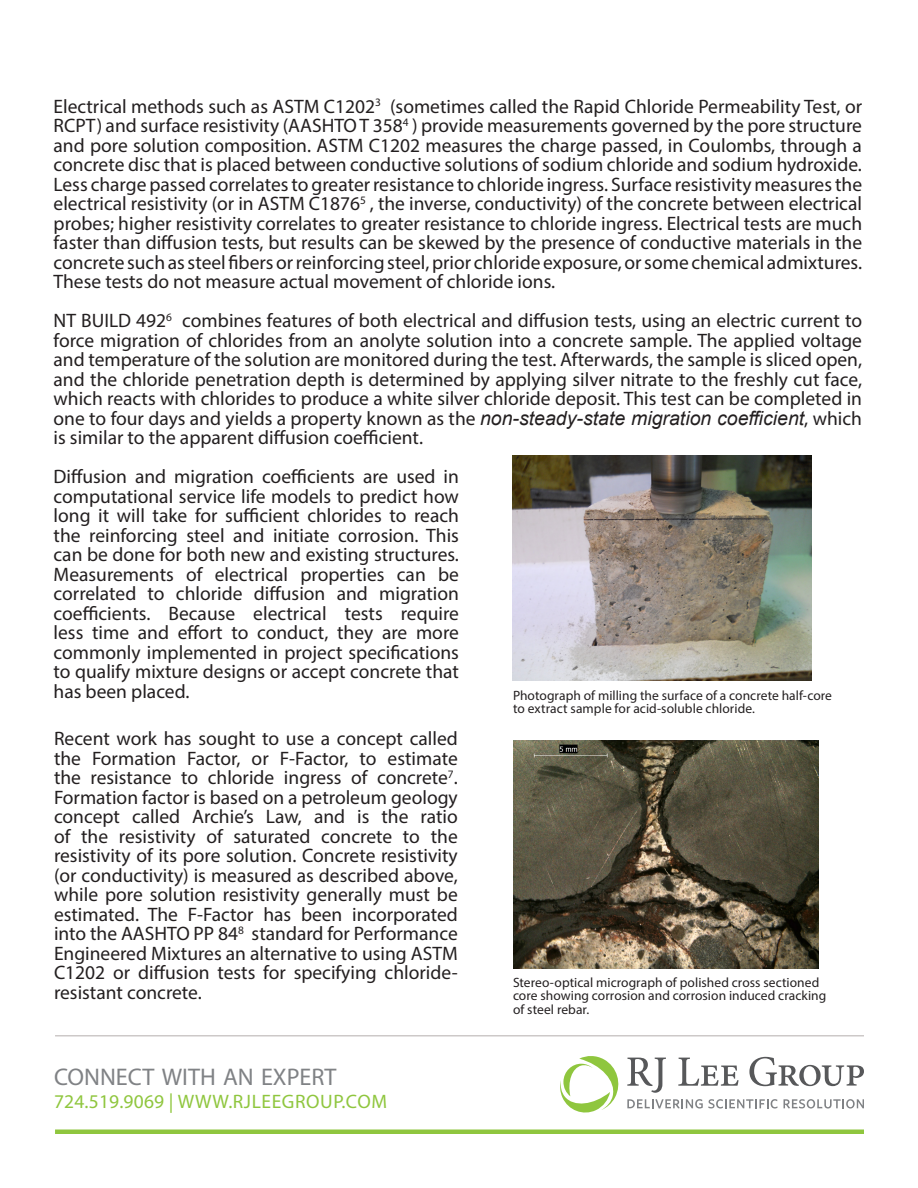
<style>
.page{position:relative;width:918px;height:1188px;background:#fff}
.page>*{position:absolute;margin:0;border:0;box-sizing:border-box;transform-origin:0 0}
.t1{font:24.15px "Myriad Pro";color:#808285}
.paragraph{font:19.5px/19.5px "Myriad Pro";color:#231f20;text-align:justify}
.t2{font:19.5px "Myriad Pro";letter-spacing:.03em;color:#8fc63e}
.List_bullets{font:13.5px/13.5px "Myriad Pro";letter-spacing:.005em;color:#231f20}
.s1{font-family:"Arial";font-style:italic}
</style>
<div class="page">
<hr style="left:55px;top:1035px;width:809px;height:1px;background:#cdc9c8">
<hr style="left:55px;top:1130px;width:809px;height:4px;background:#8fc63e">
<svg style="left:560px;top:1056px;width:304px;height:57px"></svg>
<img style="left:512px;top:456px;width:300px;height:224px">
<img style="left:513px;top:740px;width:305px;height:229px">
<p class="paragraph" style="left:54px;top:96px;width:810px">Electrical methods such as ASTM C1202<sup>3</sup> (sometimes called the Rapid Chloride Permeability Test, or RCPT) and surface resistivity (AASHTO T 358<sup>4</sup> ) provide measurements governed by the pore structure and pore solution composition. ASTM C1202 measures the charge passed, in Coulombs, through a concrete disc that is placed between conductive solutions of sodium chloride and sodium hydroxide.<br>Less charge passed correlates to greater resistance to chloride ingress. Surface resistivity measures the electrical resistivity (or in ASTM C1876<sup>5</sup> , the inverse, conductivity) of the concrete between electrical probes; higher resistivity correlates to greater resistance to chloride ingress. Electrical tests are much faster than diffusion tests, but results can be skewed by the presence of conductive materials in the concrete such as steel fibers or reinforcing steel, prior chloride exposure, or some chemical admixtures.<br>These tests do not measure actual movement of chloride ions.</p>
<p class="paragraph" style="left:54px;top:311px;width:810px">NT BUILD 492<sup>6</sup> combines features of both electrical and diffusion tests, using an electric current to force migration of chlorides from an anolyte solution into a concrete sample. The applied voltage and temperature of the solution are monitored during the test. Afterwards, the sample is sliced open, and the chloride penetration depth is determined by applying silver nitrate to the freshly cut face, which reacts with chlorides to produce a white silver chloride deposit. This test can be completed in one to four days and yields a property known as the <span class="s1">non-steady-state migration coefficient</span>, which is similar to the apparent diffusion coefficient.</p>
<p class="paragraph" style="left:54px;top:467px;width:407px">Diffusion and migration coefficients are used in computational service life models to predict how long it will take for sufficient chlorides to reach the reinforcing steel and initiate corrosion. This can be done for both new and existing structures.<br>Measurements of electrical properties can be correlated to chloride diffusion and migration coefficients. Because electrical tests require less time and effort to conduct, they are more commonly implemented in project specifications to qualify mixture designs or accept concrete that has been placed.</p>
<p class="paragraph" style="left:54px;top:729px;width:405px">Recent work has sought to use a concept called the Formation Factor, or F-Factor, to estimate the resistance to chloride ingress of concrete<sup>7</sup>.<br>Formation factor is based on a petroleum geology concept called Archie’s Law, and is the ratio of the resistivity of saturated concrete to the resistivity of its pore solution. Concrete resistivity (or conductivity) is measured as described above, while pore solution resistivity generally must be estimated. The F-Factor has been incorporated into the AASHTO PP 84<sup>8</sup> standard for Performance Engineered Mixtures an alternative to using ASTM C1202 or diffusion tests for specifying chloride&shy;resistant concrete.</p>
<p class="t1" style="left:54px;top:1062px;width:284px">CONNECT WITH AN EXPERT</p>
<p class="t2" style="left:54px;top:1090px;width:335px">724.519.9069 | WWW.RJLEEGROUP.COM</p>
<p class="List_bullets" style="left:513px;top:688px;width:321px">Photograph of milling the surface of a concrete half-core to extract sample for acid-soluble chloride.</p>
<p class="List_bullets" style="left:513px;top:975px;width:315px">Stereo-optical micrograph of polished cross sectioned core showing corrosion and corrosion induced cracking of steel rebar.</p>
</div>
